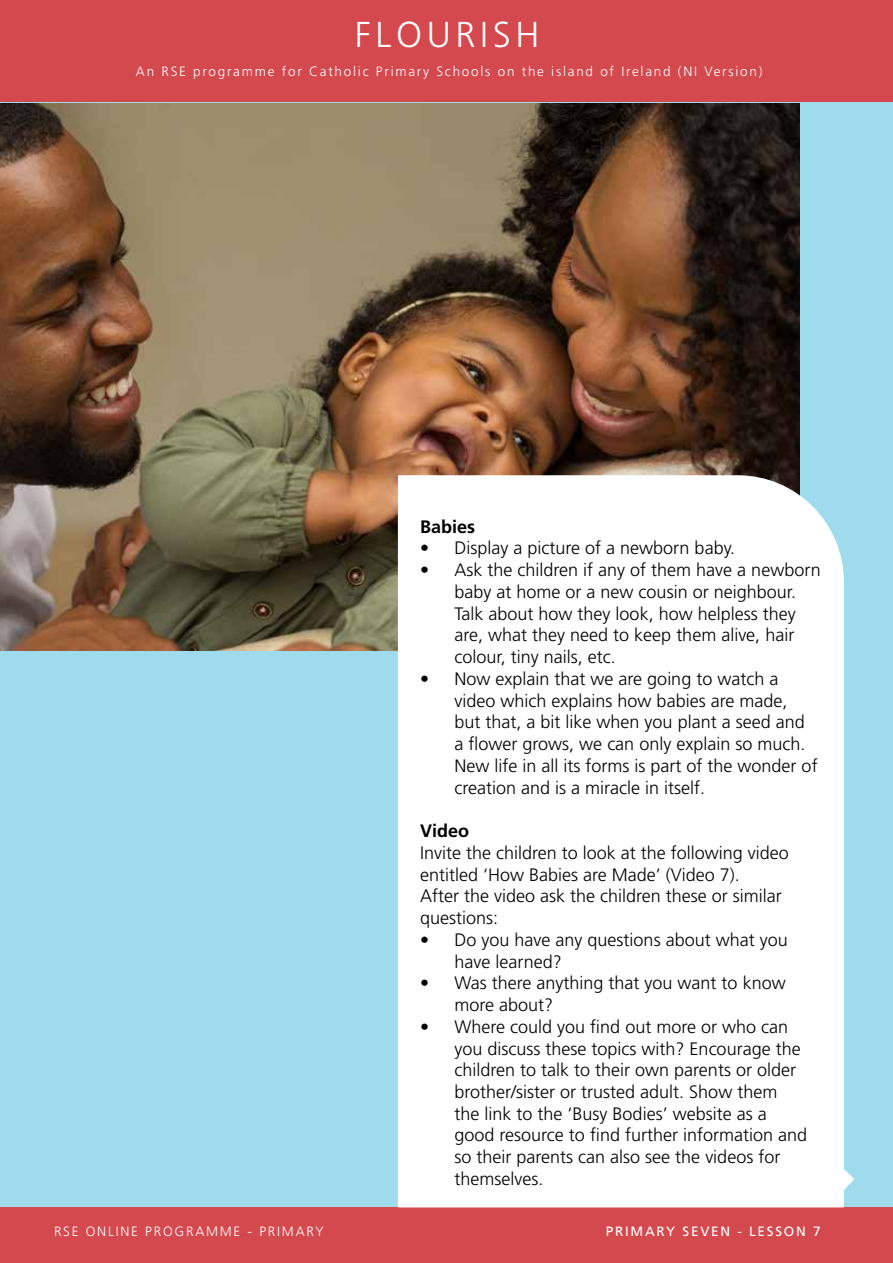
<style>
.page{position:relative;width:893px;height:1263px;background:#fff}
.page>*{position:absolute;margin:0;border:0;box-sizing:border-box;transform-origin:0 0}
.t1{font:300 36px "Frutiger LT Std";letter-spacing:.13em;color:#fff}
.t2{font:300 18px/21.8px "Frutiger LT Std";color:#000}
.t3{font:700 18px "Frutiger LT Std";color:#000}
.t4{font:300 13.5px "Frutiger LT Std";letter-spacing:.13em;color:#fff}
.t5{font:13.5px "Frutiger LT Std";letter-spacing:.13em;color:#fff}
</style>
<div class="page">
<div style="left:0;top:0;width:893px;height:1208px;background:#9edbed"></div>
<div style="left:0;top:0;width:893px;height:102px;background:#d4494e"></div>
<div style="left:0;top:1207px;width:893px;height:56px;background:#d4494e"></div>
<svg style="left:844px;top:1169px;width:10px;height:21px"></svg>
<img style="left:0;top:103px;width:799px;height:547px">
<div style="left:398px;top:475px;width:446px;height:732px;background:#fff"></div>
<h1 class="t1" style="left:355px;top:14px;width:186px">FLOURISH</h1>
<p class="t4" style="left:136px;top:64px;width:628px">An RSE programme for Catholic Primary Schools on the island of Ireland (NI Version)</p>
<p class="t3" style="left:420px;top:516px;width:57px">Babies</p>
<p class="t2" style="left:420px;top:537px;width:316px">• Display a picture of a newborn baby.</p>
<p class="t2" style="left:455px;top:559px;width:368px;text-indent:-35px">• Ask the children if any of them have a newborn baby at home or a new cousin or neighbour.<br>Talk about how they look, how helpless they are, what they need to keep them alive, hair colour, tiny nails, etc.</p>
<p class="t2" style="left:455px;top:668px;width:365px;text-indent:-35px">• Now explain that we are going to watch a video which explains how babies are made, but that, a bit like when you plant a seed and a flower grows, we can only explain so much.<br>New life in all its forms is part of the wonder of creation and is a miracle in itself.</p>
<p class="t3" style="left:420px;top:820px;width:51px">Video</p>
<p class="t2" style="left:420px;top:842px;width:370px">Invite the children to look at the following video entitled ‘How Babies are Made’ (Video 7).<br>After the video ask the children these or similar questions:</p>
<p class="t2" style="left:455px;top:929px;width:335px;text-indent:-35px">• Do you have any questions about what you have learned?</p>
<p class="t2" style="left:455px;top:972px;width:333px;text-indent:-35px">• Was there anything that you want to know more about?</p>
<p class="t2" style="left:455px;top:1016px;width:354px;text-indent:-35px">• Where could you find out more or who can you discuss these topics with? Encourage the children to talk to their own parents or older brother/sister or trusted adult. Show them<br>the link to the ‘Busy Bodies’ website as a good resource to find further information and so their parents can also see the videos for themselves.</p>
<p class="t4" style="left:54px;top:1223px;width:271px">RSE ONLINE PROGRAMME - PRIMARY</p>
<p class="t5" style="left:606px;top:1223px;width:216px">PRIMARY SEVEN - LESSON 7</p>
</div>
